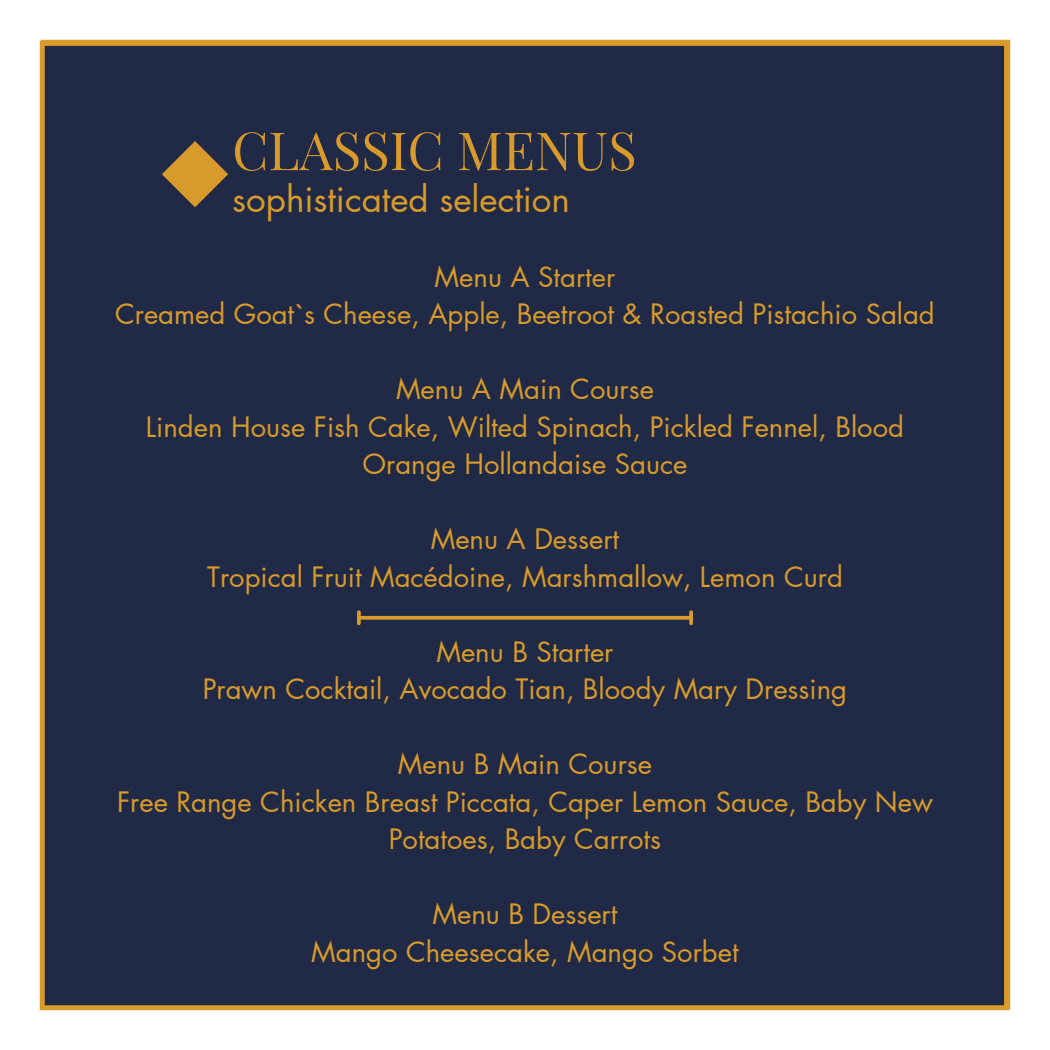
<style>
.page{position:relative;width:1050px;height:1050px;background:#fff}
.page>*{position:absolute;margin:0;border:0;box-sizing:border-box;transform-origin:0 0}
.t1{font:52.75px "Playfair Display SC";color:#d89b2b}
.t2{font:35px "Futura LT Pro";color:#d89b2b}
.t3{font:27.5px/37.5px "Futura LT Pro";color:#d89b2b;text-align:center}
</style>
<div class="page">
<div style="left:40px;top:41px;width:969px;height:969px;background:#202945"></div>
<svg style="left:162px;top:141px;width:67px;height:113px;background:#554a3d"></svg>
<svg style="left:361px;top:616px;width:328px;height:4px"></svg>
<svg style="left:357px;top:612px;width:4px;height:11px"></svg>
<svg style="left:689px;top:612px;width:4px;height:11px"></svg>
<p class="t1" style="left:232px;top:113px;width:406px">CLASSIC MENUS</p>
<p class="t2" style="left:232px;top:184px;width:339px">sophisticated selection</p>
<p class="t3" style="left:435px;top:259px;width:182px">Menu A Starter</p>
<p class="t3" style="left:115px;top:297px;width:821px">Creamed Goat`s Cheese, Apple, Beetroot &amp; Roasted Pistachio Salad</p>
<p class="t3" style="left:396px;top:372px;width:259px">Menu A Main Course</p>
<p class="t3" style="left:146px;top:409px;width:760px">Linden House Fish Cake, Wilted Spinach, Pickled Fennel, Blood<br>Orange Hollandaise Sauce</p>
<p class="t3" style="left:431px;top:522px;width:190px">Menu A Dessert</p>
<p class="t3" style="left:207px;top:559px;width:637px">Tropical Fruit Macédoine, Marshmallow, Lemon Curd</p>
<p class="t3" style="left:436px;top:634px;width:179px">Menu B Starter</p>
<p class="t3" style="left:203px;top:672px;width:646px">Prawn Cocktail, Avocado Tian, Bloody Mary Dressing</p>
<p class="t3" style="left:398px;top:747px;width:256px">Menu B Main Course</p>
<p class="t3" style="left:117px;top:784px;width:817px">Free Range Chicken Breast Piccata, Caper Lemon Sauce, Baby New<br>Potatoes, Baby Carrots</p>
<p class="t3" style="left:433px;top:897px;width:186px">Menu B Dessert</p>
<p class="t3" style="left:311px;top:934px;width:429px">Mango Cheesecake, Mango Sorbet</p>
</div>
